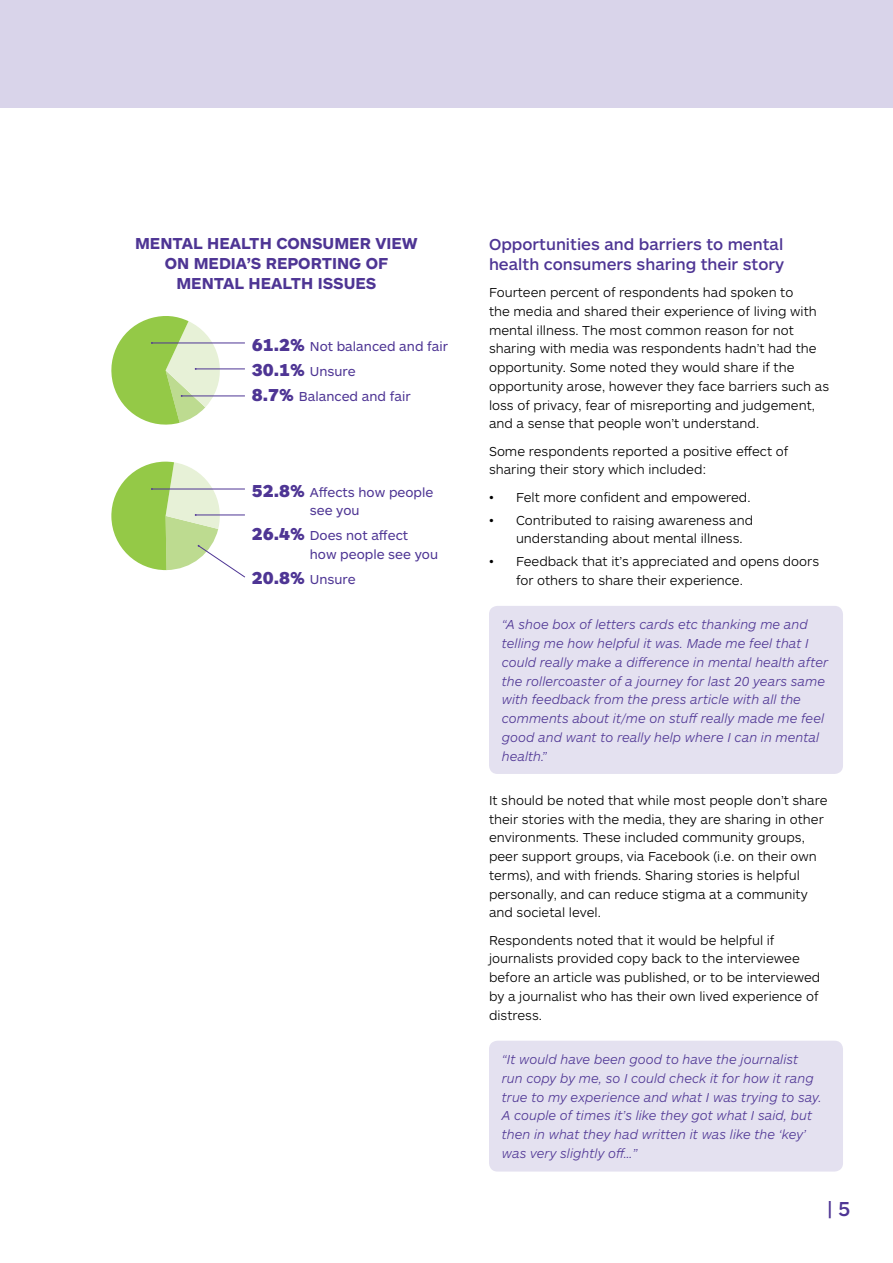
<style>
.page{position:relative;width:893px;height:1263px;background:#fff}
.page>*{position:absolute;margin:0;border:0;box-sizing:border-box;transform-origin:0 0}
.t1{font:500 21px "ARS Maquette Pro";color:#4e3594}
.t2{font:500 16.5px/19.5px "ARS Maquette Pro";color:#4e3594}
.t3{font:700 16.5px/19.8px "ARS Maquette Pro";color:#4e3594;text-align:center}
.t4{font:300 13.5px/18.8px "ARS Maquette Pro";color:#000}
.t5{font:italic 300 13.5px/18.8px "ARS Maquette Pro";color:#4e3594}
.t6{font:13.5px/25.2px "ARS Maquette Pro";color:#4e3594}
.s1{font-weight:900;font-size:18px}
</style>
<div class="page">
<div style="left:489px;top:1041px;width:354px;height:130px;background:#e4e1f0;border-radius:9px"></div>
<div style="left:489px;top:606px;width:354px;height:168px;background:#e4e1f0;border-radius:9px"></div>
<div style="left:0;top:0;width:893px;height:107px;background:#d9d4ea"></div>
<hr style="left:152px;top:343px;width:93px;height:1px;background:#4e3594">
<hr style="left:196px;top:369px;width:49px;height:1px;background:#4e3594">
<hr style="left:182px;top:396px;width:63px;height:1px;background:#4e3594">
<svg style="left:111px;top:316px;width:116px;height:109px"></svg>
<svg style="left:111px;top:462px;width:134px;height:116px"></svg>
<p class="t3" style="left:135px;top:233px;width:284px">MENTAL HEALTH CONSUMER VIEW<br>ON MEDIA’S REPORTING OF<br>MENTAL HEALTH ISSUES</p>
<p class="t6" style="left:252px;top:333px;width:198px"><span class="s1">61.2%</span> Not balanced and fair<br><span class="s1">30.1%</span> Unsure<br><span class="s1">8.7%</span> Balanced and fair</p>
<p class="t6" style="left:310px;top:482px;width:125px;line-height:18.8px;text-indent:-58px"><span class="s1">52.8%</span> Affects how people see you</p>
<p class="t6" style="left:310px;top:526px;width:130px;line-height:18.8px;text-indent:-58px"><span class="s1">26.4%</span> Does not affect how people see you</p>
<p class="t6" style="left:252px;top:566px;width:105px"><span class="s1">20.8%</span> Unsure</p>
<p class="t2" style="left:489px;top:234px;width:297px">Opportunities and barriers to mental health consumers sharing their story</p>
<p class="t4" style="left:489px;top:282px;width:342px">Fourteen percent of respondents had spoken to<br>the media and shared their experience of living with mental illness. The most common reason for not sharing with media was respondents hadn’t had the opportunity. Some noted they would share if the opportunity arose, however they face barriers such as loss of privacy, fear of misreporting and judgement, and a sense that people won’t understand.</p>
<p class="t4" style="left:489px;top:441px;width:301px">Some respondents reported a positive effect of sharing their story which included:</p>
<p class="t4" style="left:489px;top:487px;width:263px">• Felt more confident and empowered.</p>
<p class="t4" style="left:516px;top:510px;width:239px;text-indent:-27px">• Contributed to raising awareness and understanding about mental illness.</p>
<p class="t4" style="left:516px;top:552px;width:305px;text-indent:-27px">• Feedback that it’s appreciated and opens doors for others to share their experience.</p>
<p class="t5" style="left:502px;top:615px;width:328px">“A shoe box of letters cards etc thanking me and telling me how helpful it was. Made me feel that I could really make a difference in mental health after the rollercoaster of a journey for last 20 years same with feedback from the press article with all the comments about it/me on stuff really made me feel good and want to really help where I can in mental health.”</p>
<p class="t4" style="left:489px;top:790px;width:340px">It should be noted that while most people don’t share their stories with the media, they are sharing in other environments. These included community groups, peer support groups, via Facebook (i.e. on their own terms), and with friends. Sharing stories is helpful personally, and can reduce stigma at a community and societal level.</p>
<p class="t4" style="left:489px;top:930px;width:333px">Respondents noted that it would be helpful if journalists provided copy back to the interviewee before an article was published, or to be interviewed by a journalist who has their own lived experience of distress.</p>
<p class="t5" style="left:502px;top:1049px;width:321px">“It would have been good to have the journalist run copy by me, so I could check it for how it rang true to my experience and what I was trying to say.<br>A couple of times it’s like they got what I said, but then in what they had written it was like the ‘key’ was very slightly off…”</p>
<h1 class="t1" style="left:827px;top:1195px;width:24px">| 5</h1>
</div>
